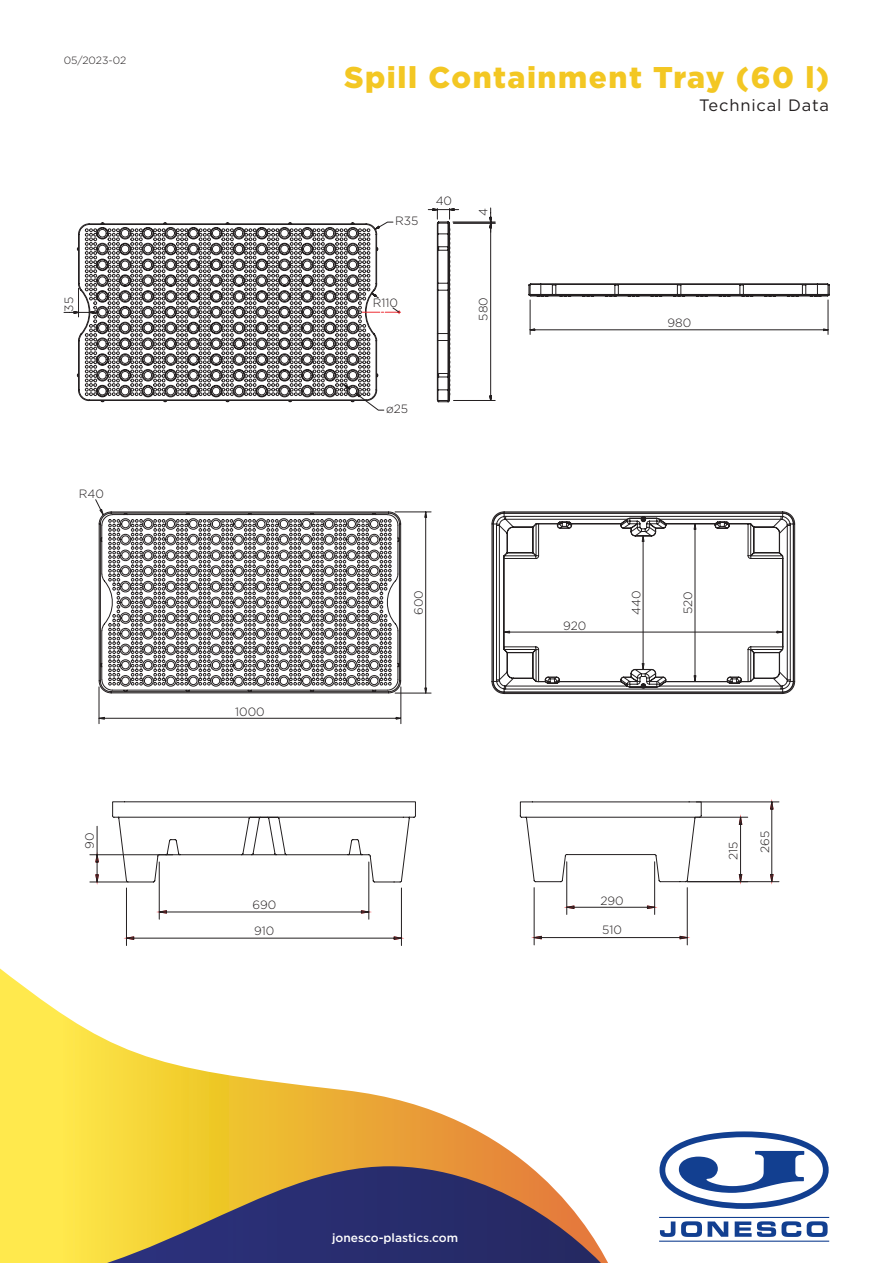
<style>
.page{position:relative;width:893px;height:1263px;background:#fff}
.page>*{position:absolute;margin:0;border:0;box-sizing:border-box;transform-origin:0 0}
.t1{font:900 30px "Gotham";letter-spacing:.05em;color:#f3c723}
.t2{font:16.5px "Gotham";letter-spacing:.05em;color:#231f20}
.t3{font:300 12px "Gotham";color:#231f20}
.t4{font:500 12px "Gotham";color:#fff}
.t5{font:300 10.5px "Gotham";color:#231f20}
</style>
<div class="page">
<svg style="left:0;top:968px;width:530px;height:295px"></svg>
<svg style="left:62px;top:1166px;width:546px;height:97px;background:#817261"></svg>
<svg style="left:659px;top:1131px;width:170px;height:111px"></svg>
<svg style="left:64px;top:222px;width:337px;height:188px"></svg>
<svg style="left:428px;top:208px;width:68px;height:195px"></svg>
<svg style="left:529px;top:283px;width:301px;height:13px"></svg>
<hr style="left:535px;top:330px;width:288px;height:1px;background:#231f20">
<hr style="left:530px;top:300px;width:1px;height:34px;background:#231f20">
<hr style="left:828px;top:300px;width:1px;height:34px;background:#231f20">
<svg style="left:89px;top:801px;width:327px;height:145px"></svg>
<svg style="left:520px;top:800px;width:259px;height:145px"></svg>
<svg style="left:95px;top:499px;width:336px;height:225px"></svg>
<svg style="left:492px;top:511px;width:303px;height:183px"></svg>
<svg style="left:501px;top:521px;width:284px;height:163px"></svg>
<p class="t5" style="left:64px;top:53px;width:64px">05/2023-02</p>
<p class="t3" style="left:61px;top:312px;width:16px;rotate:-90deg">35</p>
<p class="t3" style="left:79px;top:486px;width:27px">R40</p>
<p class="t3" style="left:82px;top:848px;width:18px;rotate:-90deg">90</p>
<h1 class="t1" style="left:344px;top:56px;width:487px">Spill Containment Tray (60 l)</h1>
<h2 class="t2" style="left:699px;top:95px;width:131px">Technical Data</h2>
<p class="t3" style="left:395px;top:213px;width:25px">R35</p>
<p class="t3" style="left:436px;top:193px;width:18px">40</p>
<p class="t3" style="left:476px;top:216px;width:9px;rotate:-90deg">4</p>
<p class="t3" style="left:373px;top:295px;width:27px">R110</p>
<p class="t3" style="left:476px;top:320px;width:25px;rotate:-90deg">580</p>
<p class="t3" style="left:386px;top:401px;width:24px">ø25</p>
<p class="t3" style="left:667px;top:315px;width:25px">980</p>
<p class="t3" style="left:235px;top:704px;width:31px">1000</p>
<p class="t3" style="left:252px;top:897px;width:25px">690</p>
<p class="t3" style="left:254px;top:923px;width:22px">910</p>
<p class="t3" style="left:411px;top:615px;width:26px;rotate:-90deg">600</p>
<p class="t3" style="left:629px;top:615px;width:26px;rotate:-90deg">440</p>
<p class="t3" style="left:680px;top:614px;width:24px;rotate:-90deg">520</p>
<p class="t3" style="left:563px;top:618px;width:25px">920</p>
<p class="t3" style="left:600px;top:893px;width:25px">290</p>
<p class="t3" style="left:602px;top:922px;width:21px">510</p>
<p class="t3" style="left:726px;top:860px;width:20px;rotate:-90deg">215</p>
<p class="t3" style="left:757px;top:853px;width:24px;rotate:-90deg">265</p>
<p class="t4" style="left:332px;top:1229px;width:128px">jonesco-plastics.com</p>
</div>
